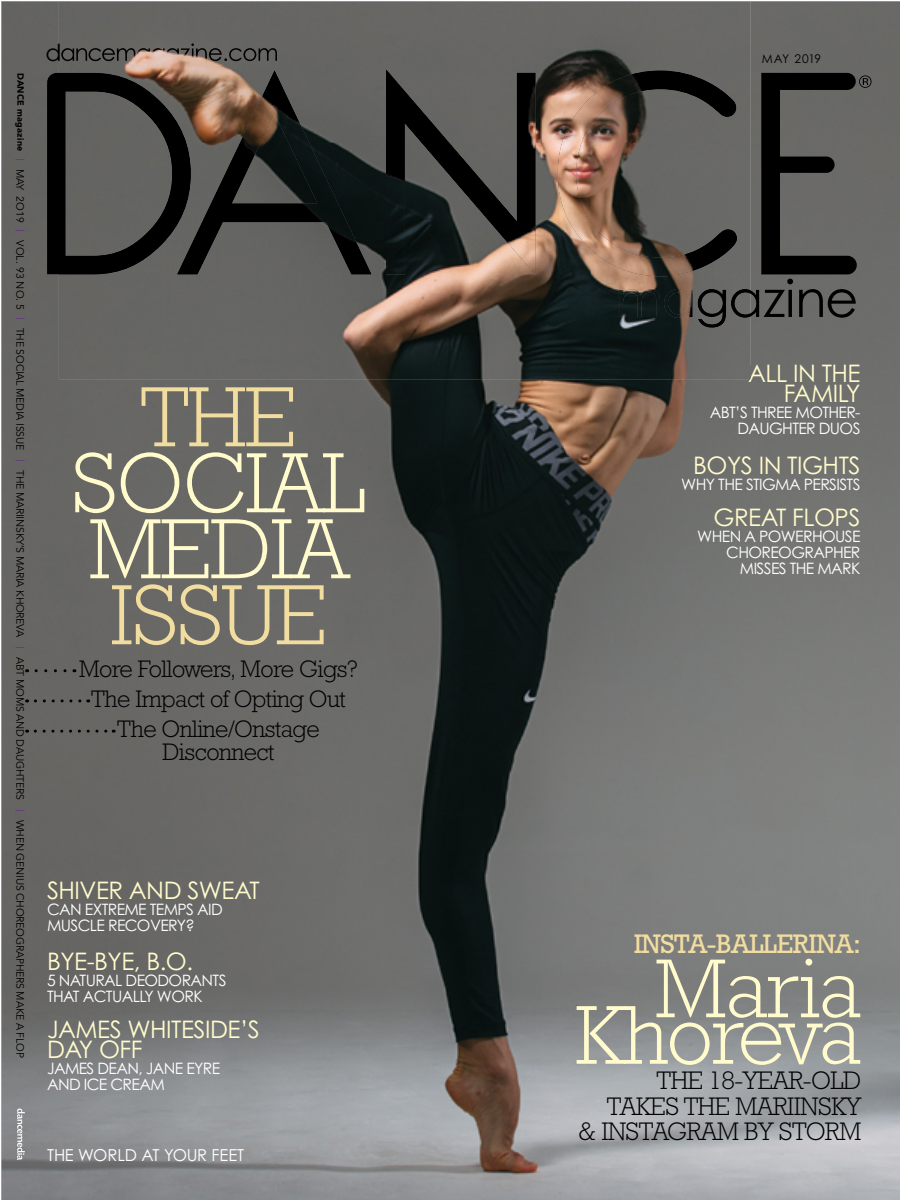
<style>
.page{position:relative;width:900px;height:1200px;background:#fff}
.page>*{position:absolute;margin:0;border:0;box-sizing:border-box;transform-origin:0 0}
.t1{font:300 85.95px/66px "Astute Light S Si";letter-spacing:-.02em;color:#fffbcc}
.t2{font:300 85.95px "Astute Light S Si";letter-spacing:-.02em;color:#f2dda1}
.t3{font:300 84px "Astute Light S Si";letter-spacing:-.02em;color:#fffbcc}
.t4{font:27px "Astute S Si";letter-spacing:-.02em;color:#f2dda1}
.t5{font:300 25.5px/25.5px "Astute Light S Si";letter-spacing:-.02em;color:#000;text-align:right}
.t6{font:24.15px/20px "Century Gothic";letter-spacing:-.02em;color:#fffbcc}
.t7{font:300 24px/30px "Astute Light S Si";letter-spacing:-.02em;color:#000;text-align:center}
.t8{font:16.5px "Century Gothic";letter-spacing:-.02em;color:#fff}
.t9{font:15.75px/16px "Century Gothic";letter-spacing:-.04em;color:#fff}
.t10{font:12px "Century Gothic";letter-spacing:-.01em;color:#000}
.t11{font:10.5px "Avenir";letter-spacing:-.02em;color:#000}
.t12{font:900 9px "Avenir";letter-spacing:.025em;color:#000}
</style>
<div class="page">
<img style="left:2px;top:2px;width:898px;height:1198px">
<svg style="left:751px;top:71px;width:121px;height:257px"></svg>
<svg style="left:47px;top:70px;width:12px;height:204px"></svg>
<svg style="left:36px;top:669px;width:39px;height:3px"></svg>
<svg style="left:35px;top:699px;width:54px;height:3px"></svg>
<svg style="left:35px;top:730px;width:79px;height:3px"></svg>
<svg style="left:17px;top:1109px;width:8px;height:51px"></svg>
<div style="left:59px;top:2px;width:692px;height:94px;background:#676664"></div>
<img style="left:372px;top:96px;width:379px;height:47px">
<img style="left:165px;top:143px;width:586px;height:237px">
<div style="left:59px;top:274px;width:106px;height:106px;background:#666663"></div>
<img style="left:59px;top:43px;width:218px;height:23px">
<img style="left:619px;top:289px;width:41px;height:28px">
<img style="left:664px;top:289px;width:28px;height:29px">
<img style="left:698px;top:289px;width:28px;height:39px">
<img style="left:731px;top:289px;width:20px;height:29px">
<img style="left:177px;top:70px;width:195px;height:204px">
<img style="left:386px;top:69px;width:150px;height:206px">
<img style="left:558px;top:71px;width:179px;height:205px">
<img style="left:59px;top:73px;width:132px;height:201px">
<svg style="left:749px;top:365px;width:2px;height:15px"></svg>
<p class="t12" style="left:26px;top:73px;width:80px;rotate:90deg">DANCE magazine</p>
<p class="t11" style="left:26px;top:169px;width:56px;rotate:90deg">MAY 2O19</p>
<p class="t11" style="left:26px;top:240px;width:72px;rotate:90deg">VOL. 93 NO. 5</p>
<p class="t11" style="left:26px;top:328px;width:124px;rotate:90deg">THE SOCIAL MEDIA ISSUE</p>
<p class="t11" style="left:26px;top:470px;width:169px;rotate:90deg">THE MARIINSKY’S MARIA KHOREVA</p>
<p class="t11" style="left:26px;top:657px;width:144px;rotate:90deg">ABT MOMS AND DAUGHTERS</p>
<p class="t11" style="left:26px;top:820px;width:239px;rotate:90deg">WHEN GENIUS CHOREOGRAPHERS MAKE A FLOP</p>
<h1 class="t2" style="left:140px;top:368px;width:158px">THE</h1>
<h1 class="t1" style="left:72px;top:450px;width:295px">SOCIAL<br>MEDIA</h1>
<h1 class="t2" style="left:110px;top:566px;width:219px">ISSUE</h1>
<h3 class="t7" style="left:79px;top:654px;width:280px">More Followers, More Gigs?<br>The Impact of Opting Out<br>The Online/Onstage</h3>
<h3 class="t7" style="left:162px;top:736px;width:114px">Disconnect</h3>
<h3 class="t6" style="left:47px;top:880px;width:214px">SHIVER AND SWEAT</h3>
<p class="t9" style="left:47px;top:901px;width:177px">CAN EXTREME TEMPS AID<br>MUSCLE RECOVERY?</p>
<h3 class="t6" style="left:47px;top:951px;width:148px">BYE-BYE, B.O.</h3>
<p class="t9" style="left:47px;top:972px;width:181px">5 NATURAL DEODORANTS<br>THAT ACTUALLY WORK</p>
<h3 class="t6" style="left:47px;top:1019px;width:214px">JAMES WHITESIDE’S<br>DAY OFF</h3>
<p class="t9" style="left:47px;top:1060px;width:175px">JAMES DEAN, JANE EYRE<br>AND ICE CREAM</p>
<p class="t8" style="left:47px;top:1145px;width:199px">THE WORLD AT YOUR FEET</p>
<p class="t10" style="left:762px;top:51px;width:61px">MAY 2019</p>
<h3 class="t6" style="left:748px;top:363px;width:114px;text-align:right">ALL IN THE<br>FAMILY</h3>
<p class="t9" style="left:710px;top:404px;width:152px;text-align:right">ABT’S THREE MOTHER-<br>DAUGHTER DUOS</p>
<h3 class="t6" style="left:693px;top:455px;width:169px">BOYS IN TIGHTS</h3>
<p class="t9" style="left:681px;top:476px;width:181px">WHY THE STIGMA PERSISTS</p>
<h3 class="t6" style="left:714px;top:507px;width:148px">GREAT FLOPS</h3>
<p class="t9" style="left:697px;top:528px;width:165px;text-align:right">WHEN A POWERHOUSE<br>CHOREOGRAPHER<br>MISSES THE MARK</p>
<h3 class="t4" style="left:634px;top:928px;width:229px">INSTA-BALLERINA:</h3>
<h2 class="t3" style="left:655px;top:940px;width:208px">Maria</h2>
<h2 class="t3" style="left:575px;top:987px;width:287px">Khoreva</h2>
<h3 class="t5" style="left:578px;top:1068px;width:284px">THE 18-YEAR-OLD<br>TAKES THE MARIINSKY<br>&amp; INSTAGRAM BY STORM</h3>
</div>
